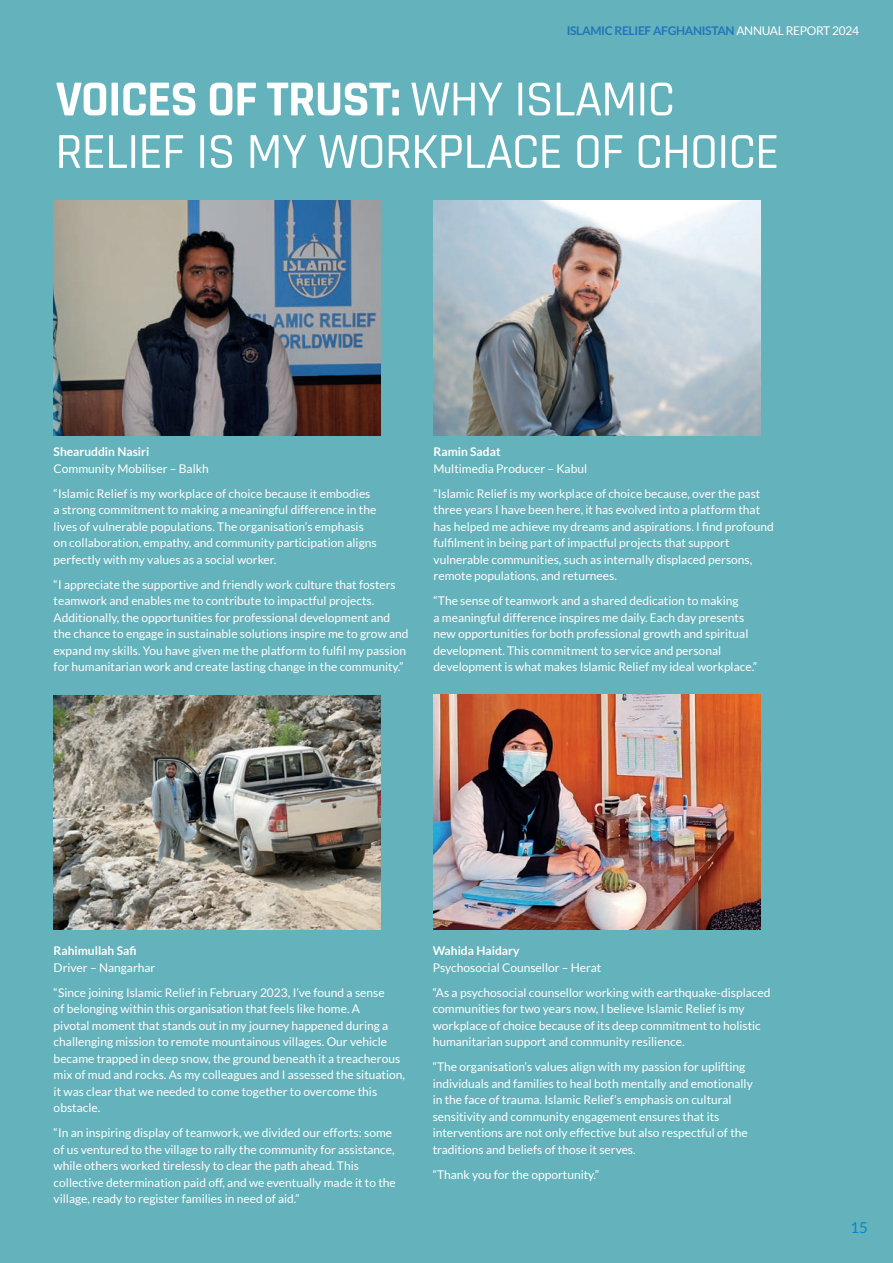
<style>
.page{position:relative;width:893px;height:1263px;background:#64b2bb}
.page>*{position:absolute;margin:0;border:0;box-sizing:border-box;transform-origin:0 0}
.t1{font:500 51px/52.5px "Islamic Relief";letter-spacing:-.02em;color:#fff}
.t2{font:15px "Lato";color:#0088ce}
.t3{font:12px/16.5px "Lato";color:#fff}
.t4{font:700 12px "Lato";color:#fff}
.t5{font:700 12px "Lato";letter-spacing:-.025em;color:#2275bc}
.s1{font-weight:400;color:#fff}
.s2{font-weight:700}
</style>
<div class="page">
<img style="left:53px;top:201px;width:327px;height:235px">
<img style="left:53px;top:695px;width:327px;height:234px">
<img style="left:433px;top:694px;width:327px;height:235px">
<img style="left:433px;top:201px;width:327px;height:235px">
<p class="t5" style="left:567px;top:24px;width:294px">ISLAMIC RELIEF AFGHANISTAN <span class="s1">ANNUAL REPORT 2024</span></p>
<h1 class="t1" style="left:55px;top:74px;width:726px"><span class="s2">VOICES OF TRUST:</span> WHY ISLAMIC<br>RELIEF IS MY WORKPLACE OF CHOICE</h1>
<p class="t4" style="left:54px;top:445px;width:97px">Shearuddin Nasiri</p>
<p class="t3" style="left:54px;top:456px;width:318px;line-height:25px">Community Mobiliser – Balkh<br>“Islamic Relief is my workplace of choice because it embodies</p>
<p class="t3" style="left:54px;top:501px;width:325px">a strong commitment to making a meaningful difference in the lives of vulnerable populations. The organisation’s emphasis on collaboration, empathy, and community participation aligns perfectly with my values as a social worker.</p>
<p class="t3" style="left:54px;top:576px;width:356px">“I appreciate the supportive and friendly work culture that fosters teamwork and enables me to contribute to impactful projects.<br>Additionally, the opportunities for professional development and the chance to engage in sustainable solutions inspire me to grow and expand my skills. You have given me the platform to fulfil my passion for humanitarian work and create lasting change in the community.”</p>
<p class="t4" style="left:434px;top:445px;width:69px">Ramin Sadat</p>
<p class="t3" style="left:434px;top:456px;width:328px;line-height:25px">Multimedia Producer – Kabul<br>“Islamic Relief is my workplace of choice because, over the past</p>
<p class="t3" style="left:434px;top:501px;width:342px">three years I have been here, it has evolved into a platform that has helped me achieve my dreams and aspirations. I find profound fulfilment in being part of impactful projects that support vulnerable communities, such as internally displaced persons, remote populations, and returnees.</p>
<p class="t3" style="left:434px;top:592px;width:325px">“The sense of teamwork and a shared dedication to making<br>a meaningful difference inspires me daily. Each day presents new opportunities for both professional growth and spiritual development. This commitment to service and personal development is what makes Islamic Relief my ideal workplace.”</p>
<p class="t4" style="left:54px;top:944px;width:84px">Rahimullah Safi</p>
<p class="t3" style="left:54px;top:955px;width:333px;line-height:25px">Driver – Nangarhar<br>“Since joining Islamic Relief in February 2023, I’ve found a sense</p>
<p class="t3" style="left:54px;top:1001px;width:353px">of belonging within this organisation that feels like home. A<br>pivotal moment that stands out in my journey happened during a challenging mission to remote mountainous villages. Our vehicle became trapped in deep snow, the ground beneath it a treacherous mix of mud and rocks. As my colleagues and I assessed the situation, it was clear that we needed to come together to overcome this obstacle.</p>
<p class="t3" style="left:54px;top:1125px;width:344px">“In an inspiring display of teamwork, we divided our efforts: some of us ventured to the village to rally the community for assistance, while others worked tirelessly to clear the path ahead. This collective determination paid off, and we eventually made it to the village, ready to register families in need of aid.”</p>
<p class="t4" style="left:433px;top:944px;width:88px">Wahida Haidary</p>
<p class="t3" style="left:433px;top:955px;width:339px;line-height:25px">Psychosocial Counsellor – Herat<br>“As a psychosocial counsellor working with earthquake-displaced</p>
<p class="t3" style="left:433px;top:1001px;width:330px">communities for two years now, I believe Islamic Relief is my workplace of choice because of its deep commitment to holistic humanitarian support and community resilience.</p>
<p class="t3" style="left:433px;top:1059px;width:322px">“The organisation’s values align with my passion for uplifting individuals and families to heal both mentally and emotionally in the face of trauma. Islamic Relief’s emphasis on cultural sensitivity and community engagement ensures that its interventions are not only effective but also respectful of the traditions and beliefs of those it serves.</p>
<p class="t3" style="left:433px;top:1166px;width:168px">“Thank you for the opportunity.”</p>
<p class="t2" style="left:850px;top:1219px;width:19px">15</p>
</div>
